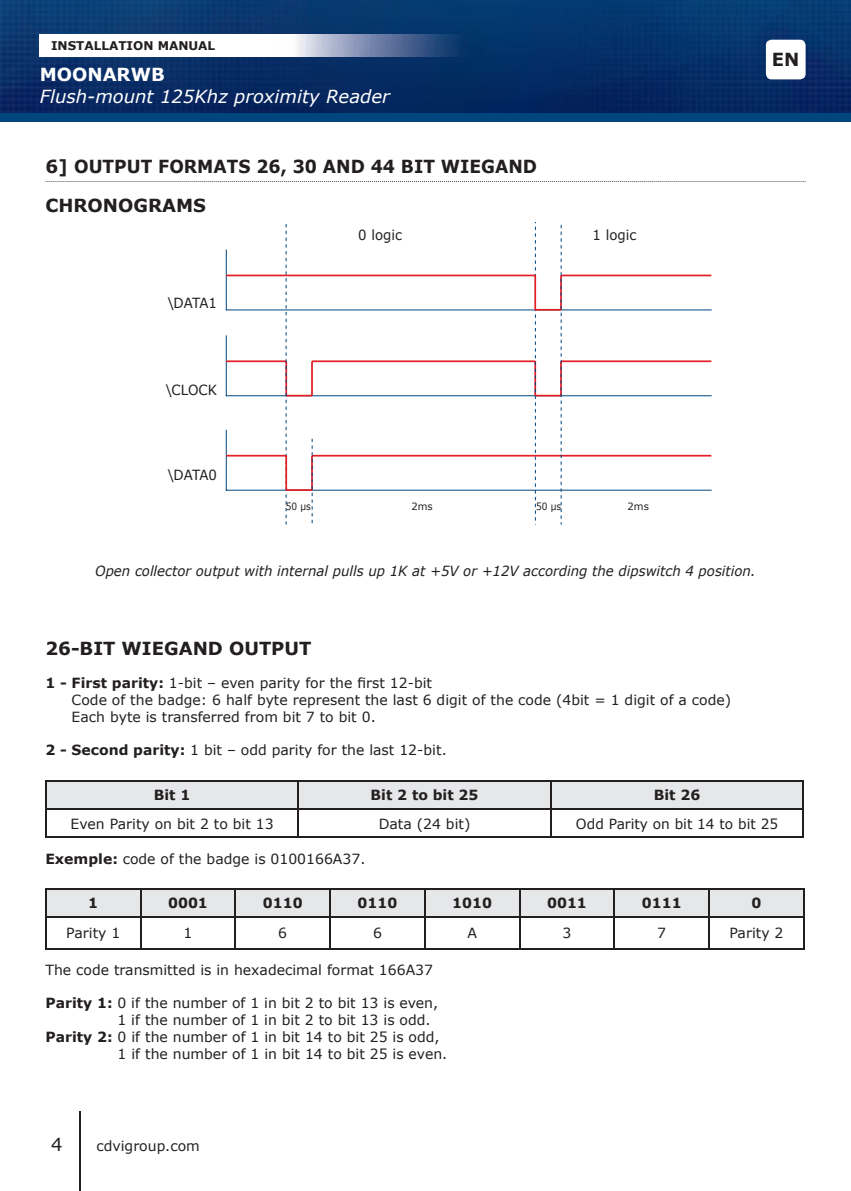
<style>
.page{position:relative;width:851px;height:1191px;background:#fff}
.page>*{position:absolute;margin:0;border:0;box-sizing:border-box;transform-origin:0 0}
.t1{font:700 18px "Verdana";color:#231f20}
.t2{font:italic 18px "Verdana";color:#fff}
.t3{font:700 18px "Verdana";color:#fff}
.t4{font:18px "Verdana";color:#231f20}
.t5{font:14px/16.8px "Verdana";color:#231f20}
.t6{font:italic 14px "Verdana";color:#231f20;scale:.95 1}
.t7{font:700 14px "Verdana";color:#231f20}
.t8{font:14px "Verdana";color:#231f20;scale:.95 1}
.t9{font:700 12px "Verdana";color:#231f20}
.t10{font:10px "Verdana";color:#231f20;scale:.9 1}
.t11{font:10px "Verdana";color:#231f20}
.s1{font-weight:700}
</style>
<div class="page">
<hr style="left:79px;top:1111px;width:1px;height:80px;background:#231f20">
<img style="left:0;top:0;width:850px;height:113px">
<div style="left:0;top:113px;width:850px;height:9px;background:#00467e"></div>
<img style="left:40px;top:34px;width:425px;height:23px">
<div style="left:765px;top:40px;width:40px;height:39px;background:#fff;border-radius:6px"></div>
<svg style="left:45px;top:780px;width:758px;height:57px"></svg>
<hr style="left:45px;top:837px;width:253px;height:1px;background:#231f20">
<hr style="left:298px;top:837px;width:252px;height:1px;background:#231f20">
<hr style="left:550px;top:837px;width:253px;height:1px;background:#231f20">
<svg style="left:45px;top:888px;width:759px;height:28px;background:#d4d4d6"></svg>
<hr style="left:45px;top:916px;width:96px;height:1px;background:#231f20">
<hr style="left:45px;top:917px;width:1px;height:31px;background:#231f20">
<hr style="left:141px;top:916px;width:94px;height:1px;background:#231f20">
<hr style="left:140px;top:917px;width:1px;height:31px;background:#231f20">
<hr style="left:235px;top:916px;width:95px;height:1px;background:#231f20">
<hr style="left:235px;top:917px;width:1px;height:31px;background:#231f20">
<hr style="left:330px;top:916px;width:95px;height:1px;background:#231f20">
<hr style="left:329px;top:917px;width:1px;height:31px;background:#231f20">
<hr style="left:425px;top:916px;width:94px;height:1px;background:#231f20">
<hr style="left:424px;top:917px;width:1px;height:31px;background:#231f20">
<hr style="left:519px;top:916px;width:95px;height:1px;background:#231f20">
<hr style="left:519px;top:917px;width:1px;height:31px;background:#231f20">
<hr style="left:614px;top:916px;width:95px;height:1px;background:#231f20">
<hr style="left:613px;top:917px;width:1px;height:31px;background:#231f20">
<hr style="left:709px;top:916px;width:95px;height:1px;background:#231f20">
<hr style="left:708px;top:917px;width:1px;height:31px;background:#231f20">
<hr style="left:803px;top:917px;width:1px;height:31px;background:#231f20">
<hr style="left:45px;top:948px;width:96px;height:1px;background:#231f20">
<hr style="left:141px;top:948px;width:94px;height:1px;background:#231f20">
<hr style="left:235px;top:948px;width:95px;height:1px;background:#231f20">
<hr style="left:330px;top:948px;width:95px;height:1px;background:#231f20">
<hr style="left:425px;top:948px;width:94px;height:1px;background:#231f20">
<hr style="left:519px;top:948px;width:95px;height:1px;background:#231f20">
<hr style="left:614px;top:948px;width:95px;height:1px;background:#231f20">
<hr style="left:709px;top:948px;width:95px;height:1px;background:#231f20">
<svg style="left:45px;top:181px;width:760px;height:1px"></svg>
<hr style="left:226px;top:250px;width:1px;height:60px;background:#00467e">
<hr style="left:226px;top:309px;width:485px;height:1px;background:#00467e">
<hr style="left:226px;top:336px;width:1px;height:60px;background:#00467e">
<hr style="left:226px;top:395px;width:485px;height:1px;background:#00467e">
<hr style="left:226px;top:430px;width:1px;height:60px;background:#00467e">
<hr style="left:226px;top:490px;width:485px;height:1px;background:#00467e">
<hr style="left:226px;top:360px;width:60px;height:2px;background:#e31e25">
<hr style="left:285px;top:361px;width:2px;height:34px;background:#e31e25">
<hr style="left:312px;top:360px;width:223px;height:2px;background:#e31e25">
<hr style="left:534px;top:361px;width:2px;height:34px;background:#e31e25">
<hr style="left:561px;top:360px;width:150px;height:2px;background:#e31e25">
<hr style="left:226px;top:455px;width:60px;height:1px;background:#e31e25">
<hr style="left:285px;top:456px;width:2px;height:34px;background:#e31e25">
<hr style="left:312px;top:455px;width:399px;height:1px;background:#e31e25">
<hr style="left:226px;top:274px;width:309px;height:2px;background:#e31e25">
<hr style="left:534px;top:275px;width:2px;height:35px;background:#e31e25">
<hr style="left:561px;top:274px;width:150px;height:2px;background:#e31e25">
<svg style="left:286px;top:224px;width:27px;height:300px"></svg>
<svg style="left:535px;top:223px;width:26px;height:301px"></svg>
<p class="t9" style="left:51px;top:38px;width:166px">INSTALLATION MANUAL</p>
<p class="t3" style="left:40px;top:63px;width:126px">MOONARWB</p>
<p class="t2" style="left:40px;top:85px;width:351px">Flush-mount 125Khz proximity Reader</p>
<p class="t1" style="left:45px;top:155px;width:493px">6] OUTPUT FORMATS 26, 30 AND 44 BIT WIEGAND</p>
<p class="t1" style="left:45px;top:194px;width:162px">CHRONOGRAMS</p>
<p class="t8" style="left:167px;top:294px;width:54px">\DATA1</p>
<p class="t8" style="left:358px;top:226px;width:48px">0 logic</p>
<p class="t8" style="left:592px;top:226px;width:48px">1 logic</p>
<p class="t1" style="left:771px;top:48px;width:29px">EN</p>
<p class="t8" style="left:165px;top:381px;width:56px">\CLOCK</p>
<p class="t8" style="left:167px;top:466px;width:54px">\DATA0</p>
<p class="t10" style="left:286px;top:499px;width:29px">50 μs</p>
<p class="t11" style="left:411px;top:499px;width:23px">2ms</p>
<p class="t10" style="left:536px;top:499px;width:29px">50 μs</p>
<p class="t11" style="left:627px;top:499px;width:23px">2ms</p>
<p class="t6" style="left:95px;top:562px;width:696px">Open collector output with internal pulls up 1K at +5V or +12V according the dipswitch 4 position.</p>
<p class="t1" style="left:45px;top:636px;width:267px">26-BIT WIEGAND OUTPUT</p>
<p class="t5" style="left:72px;top:674px;width:661px;text-indent:-26px"><span class="s1">1 - First parity:</span> 1-bit – even parity for the first 12-bit<br>Code of the badge: 6 half byte represent the last 6 digit of the code (4bit = 1 digit of a code)<br>Each byte is transferred from bit 7 to bit 0.</p>
<p class="t5" style="left:45px;top:741px;width:403px"><span class="s1">2 - Second parity:</span> 1 bit – odd parity for the last 12-bit.</p>
<p class="t7" style="left:154px;top:786px;width:38px">Bit 1</p>
<p class="t7" style="left:370px;top:786px;width:109px">Bit 2 to bit 25</p>
<p class="t7" style="left:653px;top:786px;width:48px">Bit 26</p>
<p class="t5" style="left:71px;top:814px;width:204px">Even Parity on bit 2 to bit 13</p>
<p class="t5" style="left:378px;top:814px;width:93px">Data (24 bit)</p>
<p class="t5" style="left:576px;top:814px;width:204px">Odd Parity on bit 14 to bit 25</p>
<p class="t5" style="left:45px;top:849px;width:321px"><span class="s1">Exemple:</span> code of the badge is 0100166A37.</p>
<p class="t7" style="left:88px;top:894px;width:11px">1</p>
<p class="t7" style="left:168px;top:894px;width:41px">0001</p>
<p class="t7" style="left:263px;top:894px;width:41px">0110</p>
<p class="t7" style="left:357px;top:894px;width:41px">0110</p>
<p class="t7" style="left:452px;top:894px;width:41px">1010</p>
<p class="t7" style="left:547px;top:894px;width:41px">0011</p>
<p class="t7" style="left:641px;top:894px;width:41px">0111</p>
<p class="t7" style="left:751px;top:894px;width:11px">0</p>
<p class="t5" style="left:66px;top:924px;width:55px">Parity 1</p>
<p class="t5" style="left:183px;top:924px;width:10px">1</p>
<p class="t5" style="left:278px;top:924px;width:10px">6</p>
<p class="t5" style="left:373px;top:924px;width:10px">6</p>
<p class="t5" style="left:467px;top:924px;width:11px">A</p>
<p class="t5" style="left:562px;top:924px;width:10px">3</p>
<p class="t5" style="left:657px;top:924px;width:10px">7</p>
<p class="t5" style="left:729px;top:924px;width:55px">Parity 2</p>
<p class="t5" style="left:45px;top:960px;width:389px">The code transmitted is in hexadecimal format 166A37</p>
<p class="t5" style="left:45px;top:994px;width:394px"><span class="s1">Parity 1:</span> 0 if the number of 1 in bit 2 to bit 13 is even,</p>
<p class="t5" style="left:117px;top:1011px;width:314px">1 if the number of 1 in bit 2 to bit 13 is odd.</p>
<p class="t5" style="left:45px;top:1028px;width:395px"><span class="s1">Parity 2:</span> 0 if the number of 1 in bit 14 to bit 25 is odd,</p>
<p class="t5" style="left:118px;top:1044px;width:331px">1 if the number of 1 in bit 14 to bit 25 is even.</p>
<p class="t4" style="left:51px;top:1133px;width:13px">4</p>
<p class="t5" style="left:96px;top:1137px;width:105px">cdvigroup.com</p>
</div>
